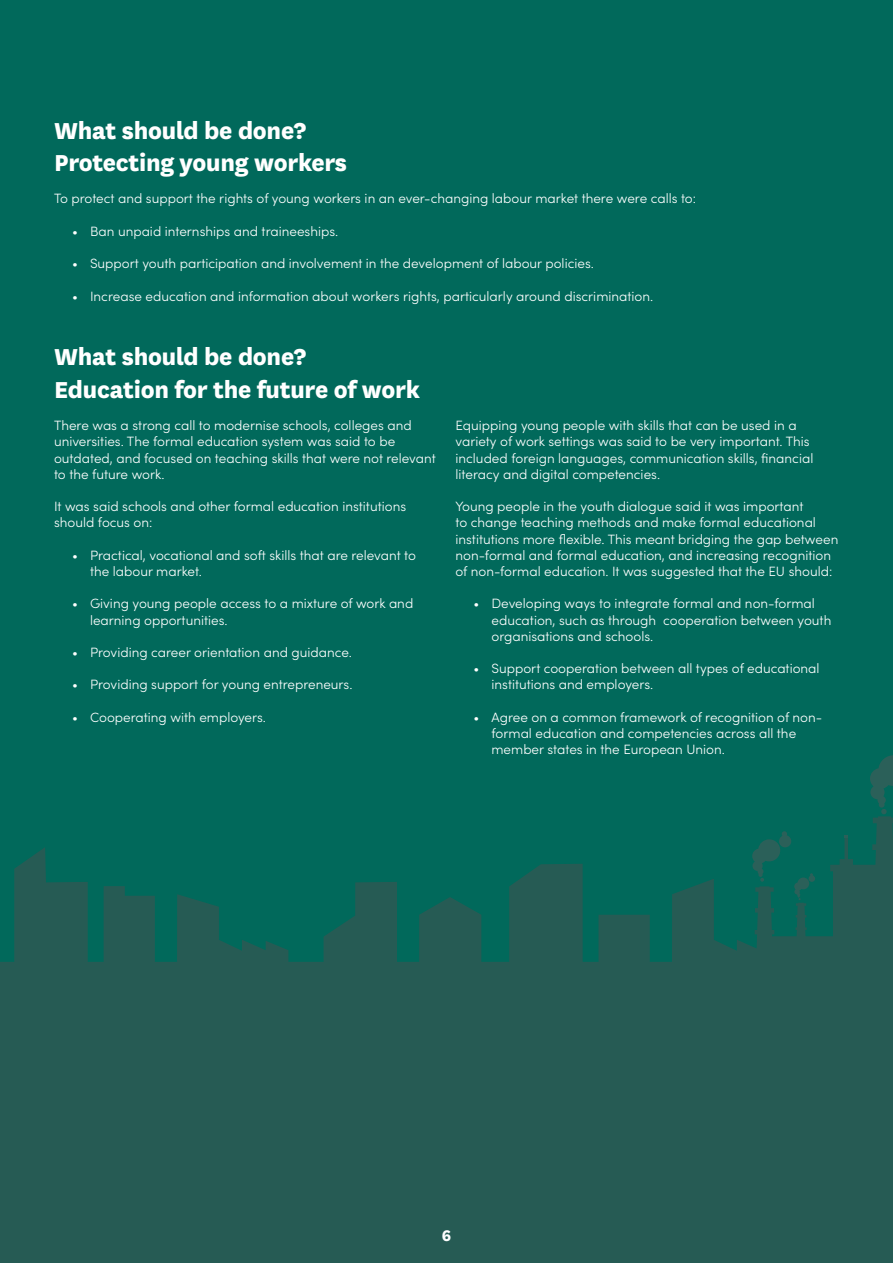
<style>
.page{position:relative;width:893px;height:1263px;background:#01695b}
.page>*{position:absolute;margin:0;border:0;box-sizing:border-box;transform-origin:0 0}
.SUBHEADER{font:800 27px/32.4px "National";letter-spacing:-.01em;color:#fff}
.BODY{font:800 18px "National";color:#fff}
.BODY-2{font:300 13.5px/16.2px "Sofia Pro";color:#fff}
</style>
<div class="page">
<svg style="left:0;top:816px;width:893px;height:447px;fill:#265b54"></svg>
<svg style="left:870px;top:755px;width:23px;height:59px"></svg>
<svg style="left:752px;top:831px;width:63px;height:69px"></svg>
<p class="SUBHEADER" style="left:54px;top:112px;width:294px">What should be done?<br>Protecting young workers</p>
<p class="BODY-2" style="left:54px;top:190px;width:644px">To protect and support the rights of young workers in an ever-changing labour market there were calls to:</p>
<p class="BODY-2" style="left:72px;top:222px;width:268px">• Ban unpaid internships and traineeships.</p>
<p class="BODY-2" style="left:72px;top:255px;width:523px">• Support youth participation and involvement in the development of labour policies.</p>
<p class="BODY-2" style="left:72px;top:287px;width:583px">• Increase education and information about workers rights, particularly around discrimination.</p>
<p class="SUBHEADER" style="left:54px;top:339px;width:368px">What should be done?<br>Education for the future of work</p>
<p class="BODY-2" style="left:54px;top:417px;width:383px">There was a strong call to modernise schools, colleges and universities. The formal education system was said to be outdated, and focused on teaching skills that were not relevant to the future work.</p>
<p class="BODY-2" style="left:54px;top:498px;width:354px">It was said schools and other formal education institutions should focus on:</p>
<p class="BODY-2" style="left:90px;top:546px;width:327px;text-indent:-18px">• Practical, vocational and soft skills that are relevant to the labour market.</p>
<p class="BODY-2" style="left:90px;top:595px;width:325px;text-indent:-18px">• Giving young people access to a mixture of work and learning opportunities.</p>
<p class="BODY-2" style="left:72px;top:643px;width:281px">• Providing career orientation and guidance.</p>
<p class="BODY-2" style="left:72px;top:676px;width:282px">• Providing support for young entrepreneurs.</p>
<p class="BODY-2" style="left:72px;top:708px;width:196px">• Cooperating with employers.</p>
<p class="BODY-2" style="left:455px;top:417px;width:359px">Equipping young people with skills that can be used in a variety of work settings was said to be very important. This included foreign languages, communication skills, financial literacy and digital competencies.</p>
<p class="BODY-2" style="left:455px;top:498px;width:384px">Young people in the youth dialogue said it was important<br>to change teaching methods and make formal educational institutions more flexible. This meant bridging the gap between non-formal and formal education, and increasing recognition of non-formal education. It was suggested that the EU should:</p>
<p class="BODY-2" style="left:491px;top:595px;width:341px;text-indent:-18px">• Developing ways to integrate formal and non-formal education, such as through cooperation between youth organisations and schools.</p>
<p class="BODY-2" style="left:491px;top:660px;width:330px;text-indent:-18px">• Support cooperation between all types of educational institutions and employers.</p>
<p class="BODY-2" style="left:491px;top:708px;width:332px;text-indent:-18px">• Agree on a common framework of recognition of non&shy;formal education and competencies across all the member states in the European Union.</p>
<p class="BODY" style="left:442px;top:1223px;width:11px">6</p>
</div>
